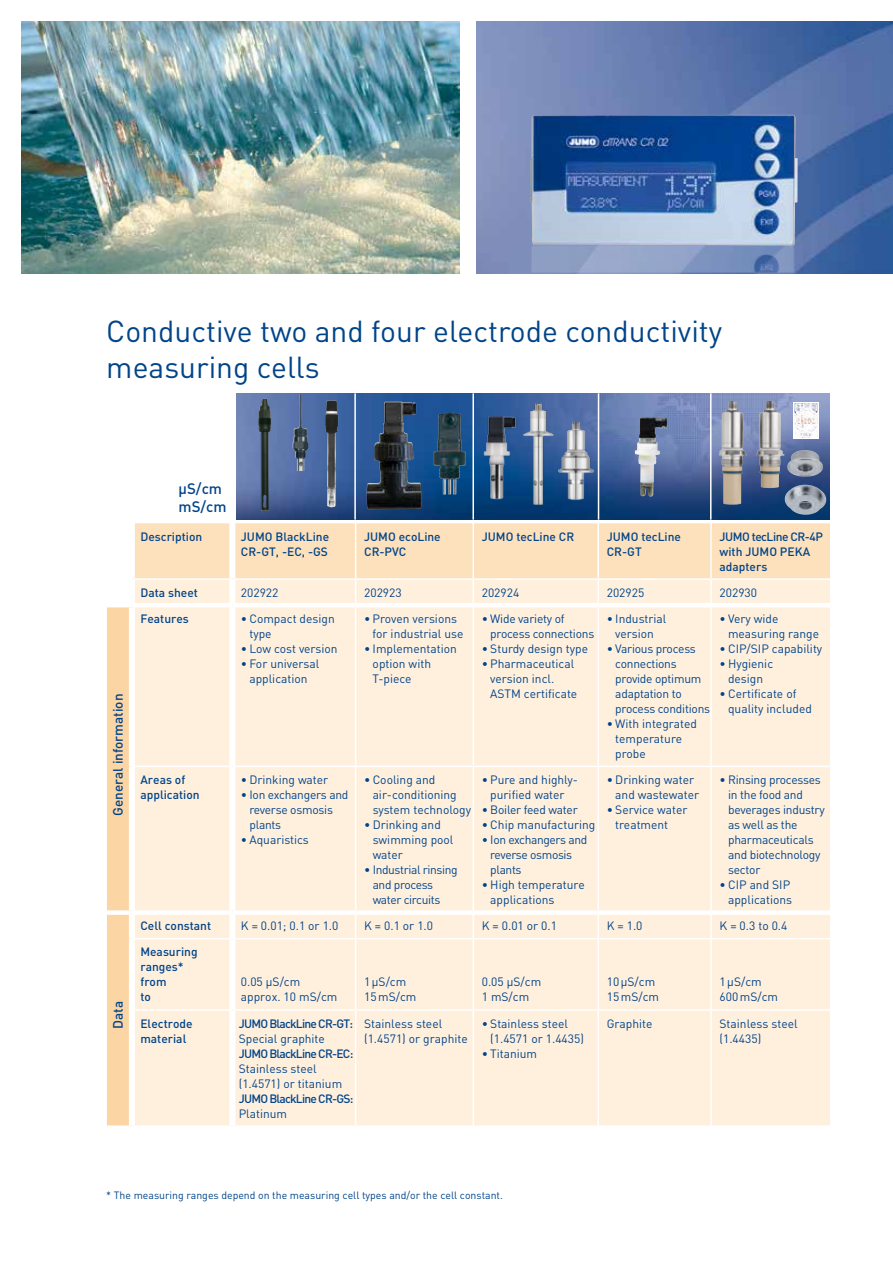
<style>
.page{position:relative;width:893px;height:1263px;background:#fff}
.page>*{position:absolute;margin:0;border:0;box-sizing:border-box;transform-origin:0 0}
.t1{font:30px/36px "DIN Pro";color:#004489}
.t2{font:500 15px/18px "DIN Pro";color:#004489}
.t3{font:500 13.5px "DIN Pro";color:#004489}
.t4{font:12px/15px "DIN Pro";color:#004489}
.t5{font:12px/15px "DIN Pro";letter-spacing:-.02em;color:#004489}
.t6{font:500 12px/15px "DIN Pro";color:#004489}
.t7{font:12px/15px "DIN Pro";letter-spacing:-.03em;color:#004489}
.t8{font:500 12px "DIN Pro";letter-spacing:-.065em;color:#004489}
.t9{font:10.5px "DIN Pro";color:#004489}
</style>
<div class="page">
<img style="left:476px;top:21px;width:417px;height:252px">
<img style="left:21px;top:21px;width:438px;height:252px">
<svg style="left:106px;top:523px;width:724px;height:603px"></svg>
<hr style="left:106px;top:939px;width:1px;height:71px;background:#fff">
<hr style="left:106px;top:1010px;width:1px;height:115px;background:#fff">
<div style="left:129px;top:523px;width:6px;height:55px;background:#fff"></div>
<div style="left:129px;top:580px;width:6px;height:23px;background:#fff"></div>
<div style="left:129px;top:607px;width:6px;height:159px;background:#fff"></div>
<div style="left:129px;top:766px;width:6px;height:144px;background:#fff"></div>
<div style="left:129px;top:915px;width:6px;height:24px;background:#fff"></div>
<div style="left:129px;top:939px;width:6px;height:71px;background:#fff"></div>
<div style="left:129px;top:1010px;width:6px;height:115px;background:#fff"></div>
<hr style="left:106px;top:578px;width:26px;height:2px;background:#fff">
<hr style="left:106px;top:1125px;width:26px;height:2px;background:#fff">
<hr style="left:106px;top:603px;width:26px;height:4px;background:#fff">
<div style="left:106px;top:910px;width:26px;height:5px;background:#fff"></div>
<img style="left:236px;top:393px;width:593px;height:127px">
<hr style="left:354px;top:393px;width:2px;height:127px;background:#fff">
<hr style="left:472px;top:393px;width:2px;height:127px;background:#fff">
<hr style="left:598px;top:393px;width:1px;height:127px;background:#fff">
<hr style="left:710px;top:393px;width:1px;height:127px;background:#fff">
<img style="left:293px;top:394px;width:13px;height:77px">
<img style="left:325px;top:400px;width:13px;height:107px">
<img style="left:366px;top:402px;width:55px;height:107px">
<img style="left:434px;top:412px;width:14px;height:62px">
<img style="left:466px;top:414px;width:56px;height:88px">
<img style="left:522px;top:403px;width:33px;height:102px">
<img style="left:635px;top:418px;width:11px;height:78px">
<svg style="left:793px;top:402px;width:25px;height:37px"></svg>
<img style="left:795px;top:404px;width:22px;height:34px">
<img style="left:787px;top:450px;width:36px;height:27px">
<img style="left:787px;top:485px;width:18px;height:8px">
<img style="left:755px;top:401px;width:29px;height:88px">
<img style="left:552px;top:419px;width:44px;height:85px">
<img style="left:258px;top:398px;width:13px;height:113px">
<img style="left:531px;top:246px;width:263px;height:27px">
<img style="left:530px;top:115px;width:268px;height:131px">
<h1 class="t1" style="left:106px;top:310px;width:617px">Conductive two and four electrode conductivity measuring cells</h1>
<p class="t2" style="left:179px;top:478px;width:50px">µS/cm mS/cm</p>
<p class="t3" style="left:107px;top:816px;width:124px;rotate:-90deg">General information</p>
<p class="t3" style="left:107px;top:1029px;width:29px;rotate:-90deg">Data</p>
<p class="t6" style="left:140px;top:527px;width:63px">Description</p>
<p class="t6" style="left:241px;top:527px;width:90px">JUMO BlackLine<br>CR-GT, -EC, -GS</p>
<p class="t6" style="left:364px;top:527px;width:78px">JUMO ecoLine<br>CR-PVC</p>
<p class="t6" style="left:482px;top:527px;width:94px">JUMO tecLine CR</p>
<p class="t6" style="left:607px;top:527px;width:76px">JUMO tecLine<br>CR-GT</p>
<p class="t6" style="left:719px;top:527px;width:105px">JUMO tecLine CR-4P with JUMO PEKA adapters</p>
<p class="t6" style="left:140px;top:583px;width:59px">Data sheet</p>
<p class="t4" style="left:241px;top:584px;width:39px">202922</p>
<p class="t4" style="left:364px;top:584px;width:39px">202923</p>
<p class="t4" style="left:482px;top:584px;width:39px">202924</p>
<p class="t4" style="left:607px;top:584px;width:39px">202925</p>
<p class="t4" style="left:719px;top:584px;width:39px">202930</p>
<p class="t6" style="left:140px;top:610px;width:50px">Features</p>
<p class="t4" style="left:249px;top:610px;width:87px;text-indent:-9px">• Compact design type</p>
<p class="t4" style="left:241px;top:640px;width:98px">• Low cost version</p>
<p class="t4" style="left:241px;top:655px;width:80px;text-align:center">• For universal application</p>
<p class="t6" style="left:140px;top:771px;width:61px">Areas of application</p>
<p class="t4" style="left:241px;top:771px;width:89px">• Drinking water</p>
<p class="t5" style="left:249px;top:786px;width:101px;text-indent:-9px">• Ion exchangers and reverse osmosis plants</p>
<p class="t4" style="left:241px;top:831px;width:70px">• Aquaristics</p>
<p class="t4" style="left:373px;top:610px;width:92px;text-indent:-9px">• Proven versions for industrial use</p>
<p class="t4" style="left:373px;top:640px;width:86px;text-indent:-9px">• Implementation option with<br>T-piece</p>
<p class="t5" style="left:490px;top:610px;width:106px;text-indent:-9px">• Wide variety of process connections</p>
<p class="t4" style="left:482px;top:640px;width:108px">• Sturdy design type</p>
<p class="t4" style="left:490px;top:655px;width:89px;text-indent:-9px">• Pharmaceutical version incl.<br>ASTM certificate</p>
<p class="t4" style="left:373px;top:771px;width:100px;text-indent:-9px">• Cooling and air-conditioning system technology</p>
<p class="t4" style="left:373px;top:816px;width:82px;text-indent:-9px">• Drinking and swimming pool water</p>
<p class="t7" style="left:373px;top:861px;width:87px;text-indent:-9px">• Industrial rinsing and process water circuits</p>
<p class="t4" style="left:482px;top:771px;width:98px;text-align:center">• Pure and highly&shy;purified water</p>
<p class="t5" style="left:482px;top:801px;width:97px">• Boiler feed water</p>
<p class="t4" style="left:482px;top:816px;width:115px">• Chip manufacturing</p>
<p class="t7" style="left:490px;top:831px;width:98px;text-indent:-9px">• Ion exchangers and reverse osmosis plants</p>
<p class="t4" style="left:490px;top:876px;width:96px;text-indent:-9px">• High temperature applications</p>
<p class="t4" style="left:607px;top:610px;width:61px;text-align:center">• Industrial version</p>
<p class="t5" style="left:615px;top:640px;width:96px;text-indent:-9px">• Various process connections provide optimum adaptation to process conditions</p>
<p class="t4" style="left:615px;top:715px;width:83px;text-indent:-9px">• With integrated temperature probe</p>
<p class="t4" style="left:615px;top:771px;width:85px;text-indent:-9px">• Drinking water and wastewater</p>
<p class="t4" style="left:615px;top:801px;width:74px;text-indent:-9px">• Service water treatment</p>
<p class="t4" style="left:728px;top:610px;width:93px;text-indent:-9px">• Very wide measuring range</p>
<p class="t4" style="left:719px;top:640px;width:104px">• CIP/SIP capability</p>
<p class="t4" style="left:719px;top:655px;width:55px;text-align:center">• Hygienic design</p>
<p class="t4" style="left:728px;top:685px;width:85px;text-indent:-9px">• Certificate of quality included</p>
<p class="t5" style="left:728px;top:771px;width:98px;text-indent:-9px">• Rinsing processes in the food and beverages industry as well as the pharmaceuticals and biotechnology sector</p>
<p class="t4" style="left:720px;top:876px;width:74px;text-align:right">• CIP and SIP applications</p>
<p class="t6" style="left:140px;top:917px;width:72px">Cell constant</p>
<p class="t4" style="left:241px;top:917px;width:99px">K = 0.01; 0.1 or 1.0</p>
<p class="t4" style="left:364px;top:917px;width:70px">K = 0.1 or 1.0</p>
<p class="t4" style="left:482px;top:917px;width:77px">K = 0.01 or 0.1</p>
<p class="t4" style="left:607px;top:917px;width:37px">K = 1.0</p>
<p class="t4" style="left:719px;top:917px;width:69px">K = 0.3 to 0.4</p>
<p class="t6" style="left:140px;top:943px;width:59px">Measuring ranges* from<br>to</p>
<p class="t4" style="left:241px;top:973px;width:98px">0.05 µS/cm approx. 10 mS/cm</p>
<p class="t4" style="left:364px;top:973px;width:54px">1µS/cm<br>15mS/cm</p>
<p class="t4" style="left:482px;top:973px;width:61px">0.05 μS/cm<br>1 mS/cm</p>
<p class="t4" style="left:607px;top:973px;width:54px">10μS/cm<br>15mS/cm</p>
<p class="t4" style="left:719px;top:973px;width:60px">1µS/cm<br>600mS/cm</p>
<p class="t6" style="left:140px;top:1014px;width:54px">Electrode material</p>
<p class="t8" style="left:239px;top:1013px;width:116px">JUMO BlackLine CR-GT:</p>
<p class="t4" style="left:239px;top:1029px;width:88px">Special graphite</p>
<p class="t8" style="left:239px;top:1043px;width:116px">JUMO BlackLine CR-EC:</p>
<p class="t4" style="left:239px;top:1059px;width:105px">Stainless steel (1.4571) or titanium</p>
<p class="t8" style="left:239px;top:1088px;width:116px">JUMO BlackLine CR-GS:</p>
<p class="t4" style="left:239px;top:1104px;width:50px">Platinum</p>
<p class="t4" style="left:364px;top:1014px;width:105px">Stainless steel (1.4571) or graphite</p>
<p class="t4" style="left:490px;top:1014px;width:95px;text-indent:-9px">• Stainless steel (1.4571 or 1.4435)</p>
<p class="t4" style="left:482px;top:1044px;width:57px">• Titanium</p>
<p class="t4" style="left:607px;top:1014px;width:47px">Graphite</p>
<p class="t4" style="left:719px;top:1014px;width:80px">Stainless steel (1.4435)</p>
<p class="t9" style="left:106px;top:1187px;width:398px">* The measuring ranges depend on the measuring cell types and/or the cell constant.</p>
</div>
